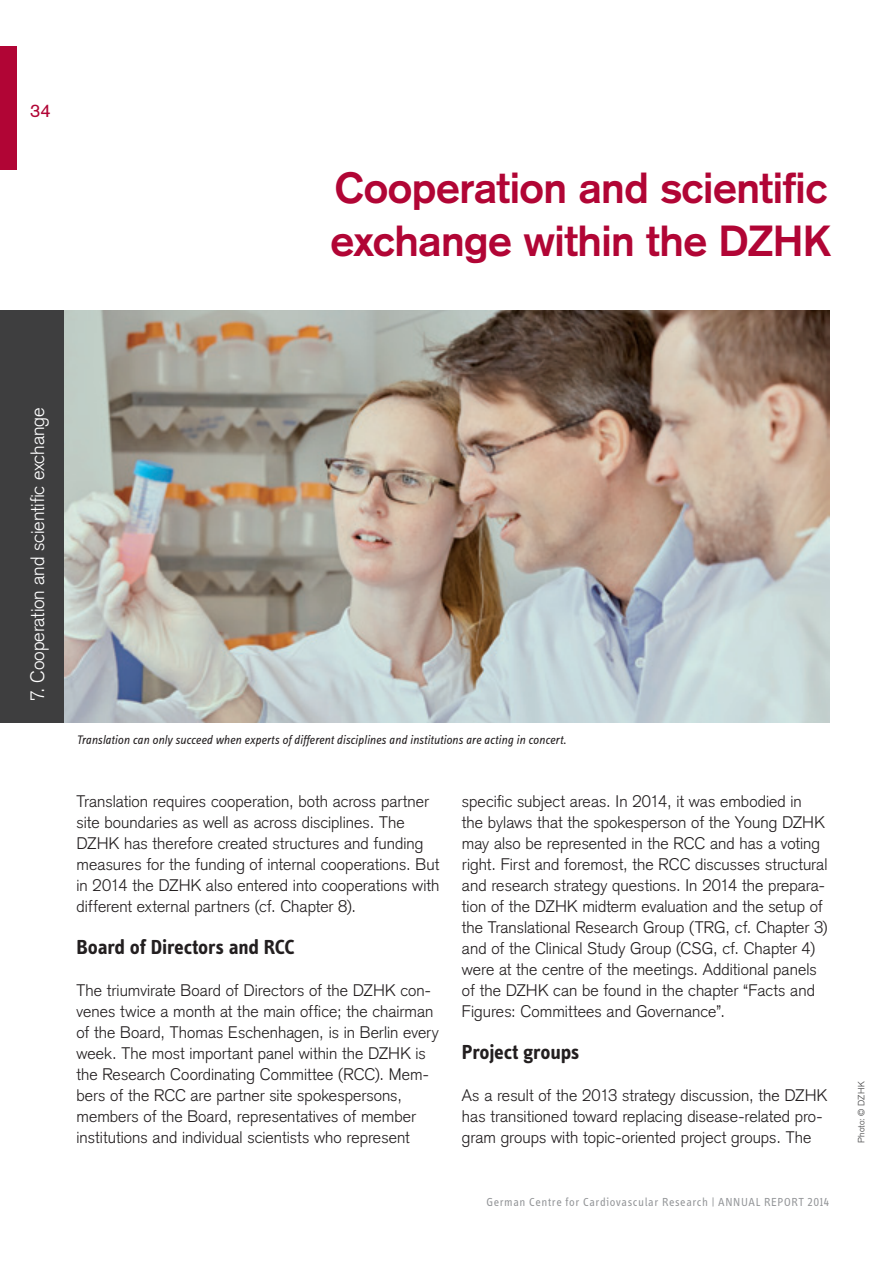
<style>
.page{position:relative;width:893px;height:1263px;background:#fff}
.page>*{position:absolute;margin:0;border:0;box-sizing:border-box;transform-origin:0 0}
.t1{font:700 42.75px/53.1px "Akzidenz Grotesk";letter-spacing:-.01em;color:#b10535}
.t2{font:700 21px "Info Text Pro";letter-spacing:-.015em;color:#231f20}
.t3{font:300 19.05px "Akzidenz Grotesk";letter-spacing:-.005em;color:#fff}
.t4{font:18px "Akzidenz Grotesk";color:#b10535}
.t5{font:300 16.5px/21px "Akzidenz Grotesk";letter-spacing:.005em;color:#231f20}
.t6{font:italic 12.75px "Info Text Pro";letter-spacing:-.005em;color:#231f20}
.t7{font:12px "Info Display OT";letter-spacing:.05em;color:#939598}
.t8{font:300 9px "Akzidenz Grotesk";letter-spacing:.025em;color:#3e3e3f}
</style>
<div class="page">
<img style="left:64px;top:310px;width:765px;height:413px">
<div style="left:0;top:47px;width:17px;height:123px;background:#b10535"></div>
<div style="left:0;top:310px;width:64px;height:413px;background:#3e3e3f"></div>
<p class="t4" style="left:30px;top:101px;width:22px">34</p>
<h1 class="t1" style="left:331px;top:161px;width:502px">Cooperation and scientific exchange within the DZHK</h1>
<p class="t3" style="left:26px;top:701px;width:295px;rotate:-90deg">7. Cooperation and scientific exchange</p>
<p class="t6" style="left:77px;top:732px;width:491px">Translation can only succeed when experts of different disciplines and institutions are acting in concert.</p>
<p class="t5" style="left:77px;top:791px;width:364px">Translation requires cooperation, both across partner site boundaries as well as across disciplines. The DZHK has therefore created structures and funding measures for the funding of internal cooperations. But in 2014 the DZHK also entered into cooperations with different external partners (cf. Chapter 8).</p>
<p class="t2" style="left:77px;top:934px;width:220px">Board of Directors and RCC</p>
<p class="t5" style="left:77px;top:980px;width:364px">The triumvirate Board of Directors of the DZHK con&shy;venes twice a month at the main office; the chairman of the Board, Thomas Eschenhagen, is in Berlin every week. The most important panel within the DZHK is the Research Coordinating Committee (RCC). Mem&shy;bers of the RCC are partner site spokespersons, members of the Board, representatives of member institutions and individual scientists who represent</p>
<p class="t5" style="left:462px;top:791px;width:367px">specific subject areas. In 2014, it was embodied in<br>the bylaws that the spokesperson of the Young DZHK may also be represented in the RCC and has a voting right. First and foremost, the RCC discusses structural and research strategy questions. In 2014 the prepara&shy;tion of the DZHK midterm evaluation and the setup of the Translational Research Group (TRG, cf. Chapter 3) and of the Clinical Study Group (CSG, cf. Chapter 4) were at the centre of the meetings. Additional panels of the DZHK can be found in the chapter “Facts and Figures: Committees and Governance”.</p>
<p class="t2" style="left:462px;top:1039px;width:119px">Project groups</p>
<p class="t5" style="left:462px;top:1085px;width:367px">As a result of the 2013 strategy discussion, the DZHK has transitioned toward replacing disease-related pro&shy;gram groups with topic-oriented project groups. The</p>
<p class="t7" style="left:486px;top:1195px;width:344px">German Centre for Cardiovascular Research | ANNUAL REPORT 2014</p>
<p class="t8" style="left:856px;top:1143px;width:63px;rotate:-90deg">Photo: © DZHK</p>
</div>
